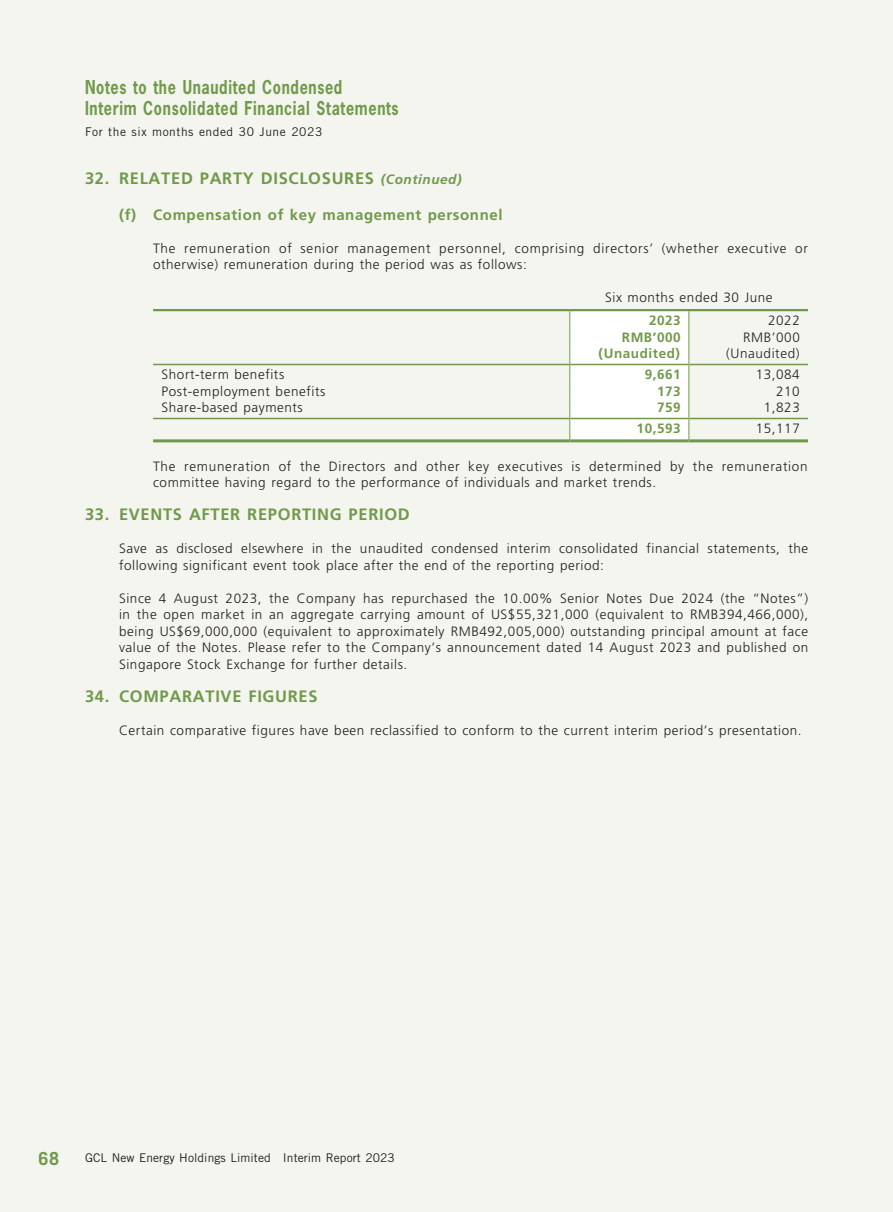
<style>
.page{position:relative;width:893px;height:1212px;background:#f3f5ee}
.page>*{position:absolute;margin:0;border:0;box-sizing:border-box;transform-origin:0 0}
.t1{font:700 18px/21px "News Gothic Std";letter-spacing:.045em;color:#71994b;scale:.8 1}
.t2{font:700 18px "Trade Gothic LT Std";color:#71994b}
.t3{font:700 16.5px "Frutiger LT Std";letter-spacing:.04em;color:#71994b}
.t4{font:700 15px "Frutiger LT Std";letter-spacing:.04em;color:#71994b}
.t5{font:300 13.5px/16.5px "Frutiger LT Std";letter-spacing:.04em;color:#231f20}
.t6{font:700 13.5px "Frutiger LT Std";letter-spacing:.04em;color:#71994b}
.t7{font:12px "Trade Gothic LT Std";letter-spacing:.005em;color:#231f20}
.t8{font:12px "Trade Gothic LT Std";letter-spacing:.045em;color:#231f20}
.s1{font-style:italic;font-size:13.5px}
</style>
<div class="page">
<div style="left:569px;top:311px;width:120px;height:131px;background:#fff"></div>
<hr style="left:153px;top:309px;width:417px;height:2px;background:#71994b">
<hr style="left:570px;top:309px;width:238px;height:2px;background:#71994b">
<hr style="left:153px;top:364px;width:416px;height:1px;background:#71994b">
<hr style="left:570px;top:364px;width:118px;height:1px;background:#71994b">
<hr style="left:689px;top:364px;width:119px;height:1px;background:#71994b">
<hr style="left:153px;top:418px;width:416px;height:1px;background:#71994b">
<hr style="left:570px;top:418px;width:118px;height:1px;background:#71994b">
<hr style="left:689px;top:418px;width:119px;height:1px;background:#71994b">
<hr style="left:153px;top:439px;width:416px;height:3px;background:#71994b">
<hr style="left:570px;top:439px;width:118px;height:3px;background:#71994b">
<hr style="left:689px;top:439px;width:119px;height:3px;background:#71994b">
<h1 class="t1" style="left:85px;top:77px;width:393px">Notes to the Unaudited Condensed<br>Interim Consolidated Financial Statements</h1>
<p class="t8" style="left:85px;top:125px;width:239px">For the six months ended 30 June 2023</p>
<p class="t3" style="left:85px;top:168px;width:378px">32. RELATED PARTY DISCLOSURES <span class="s1">(Continued)</span></p>
<p class="t4" style="left:119px;top:206px;width:385px">(f) Compensation of key management personnel</p>
<p class="t5" style="left:153px;top:240px;width:656px">The remuneration of senior management personnel, comprising directors’ (whether executive or otherwise) remuneration during the period was as follows:</p>
<p class="t5" style="left:605px;top:290px;width:169px">Six months ended 30 June</p>
<p class="t6" style="left:649px;top:313px;width:33px">2023</p>
<p class="t5" style="left:768px;top:313px;width:33px">2022</p>
<p class="t6" style="left:622px;top:329px;width:60px">RMB’000</p>
<p class="t5" style="left:743px;top:329px;width:58px">RMB’000</p>
<p class="t6" style="left:599px;top:346px;width:83px">(Unaudited)</p>
<p class="t5" style="left:726px;top:346px;width:75px">(Unaudited)</p>
<p class="t5" style="left:162px;top:367px;width:124px">Short-term benefits</p>
<p class="t6" style="left:645px;top:367px;width:38px">9,661</p>
<p class="t5" style="left:756px;top:367px;width:46px">13,084</p>
<p class="t5" style="left:162px;top:383px;width:165px">Post-employment benefits</p>
<p class="t6" style="left:657px;top:383px;width:25px">173</p>
<p class="t5" style="left:776px;top:383px;width:25px">210</p>
<p class="t5" style="left:162px;top:400px;width:143px">Share-based payments</p>
<p class="t6" style="left:657px;top:400px;width:25px">759</p>
<p class="t5" style="left:764px;top:400px;width:38px">1,823</p>
<p class="t6" style="left:637px;top:421px;width:46px">10,593</p>
<p class="t5" style="left:756px;top:421px;width:46px">15,117</p>
<p class="t5" style="left:153px;top:458px;width:656px">The remuneration of the Directors and other key executives is determined by the remuneration committee having regard to the performance of individuals and market trends.</p>
<p class="t3" style="left:85px;top:505px;width:326px">33. EVENTS AFTER REPORTING PERIOD</p>
<p class="t5" style="left:119px;top:541px;width:691px">Save as disclosed elsewhere in the unaudited condensed interim consolidated financial statements, the following significant event took place after the end of the reporting period:</p>
<p class="t5" style="left:119px;top:590px;width:691px;text-align:justify">Since 4 August 2023, the Company has repurchased the 10.00% Senior Notes Due 2024 (the “Notes”) in the open market in an aggregate carrying amount of US$55,321,000 (equivalent to RMB394,466,000), being US$69,000,000 (equivalent to approximately RMB492,005,000) outstanding principal amount at face value of the Notes. Please refer to the Company’s announcement dated 14 August 2023 and published on Singapore Stock Exchange for further details.</p>
<p class="t3" style="left:85px;top:686px;width:234px">34. COMPARATIVE FIGURES</p>
<p class="t5" style="left:119px;top:722px;width:684px">Certain comparative figures have been reclassified to conform to the current interim period’s presentation.</p>
<h1 class="t2" style="left:39px;top:1148px;width:22px">68</h1>
<p class="t7" style="left:85px;top:1151px;width:311px">GCL New Energy Holdings Limited Interim Report 2023</p>
</div>
